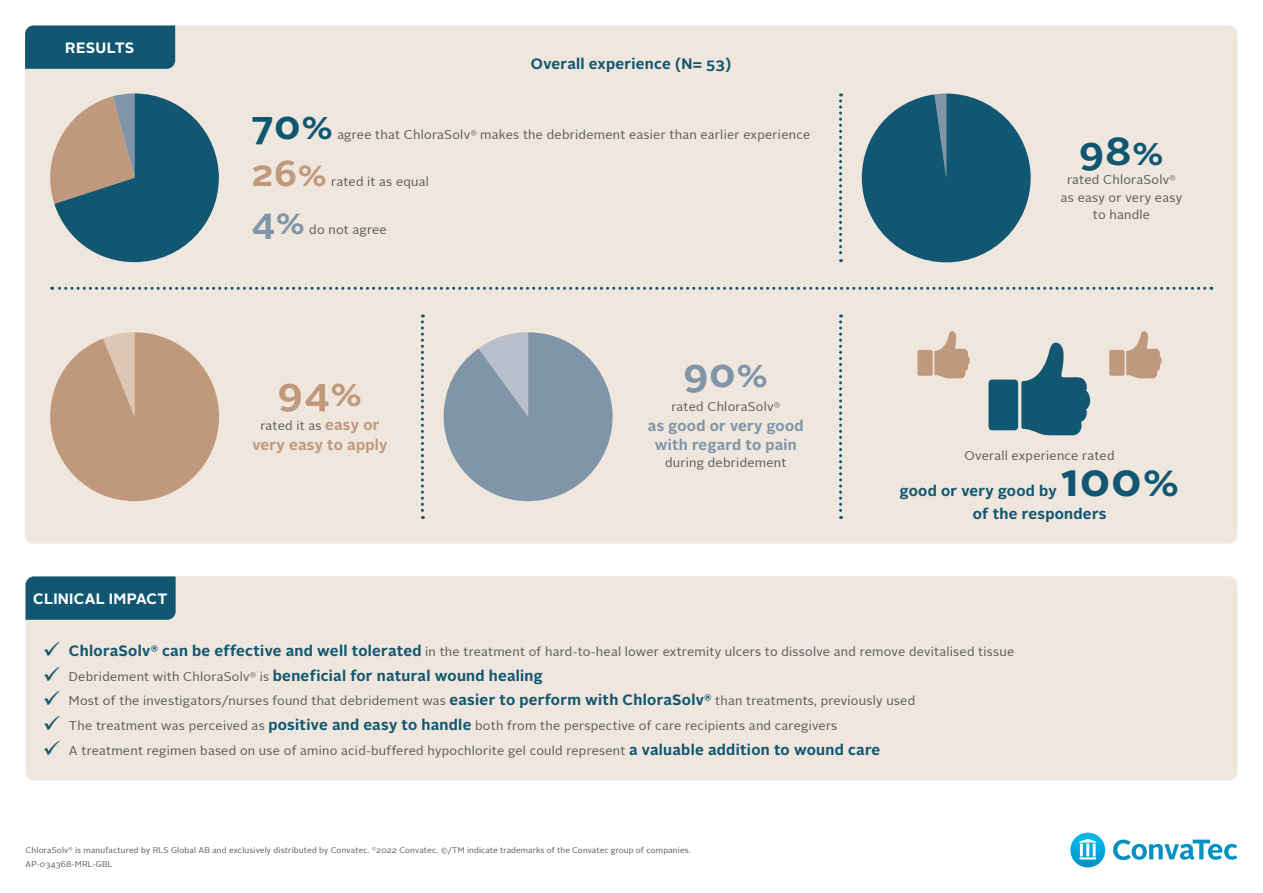
<style>
.page{position:relative;width:1263px;height:893px;background:#fff}
.page>*{position:absolute;margin:0;border:0;box-sizing:border-box;transform-origin:0 0}
.t1{font:700 45px "Alright Sans";color:#115771}
.t2{font:700 39px "Alright Sans";color:#115771}
.t3{font:700 39px "Alright Sans";color:#c0997d}
.t4{font:700 39px "Alright Sans";color:#8095a7}
.t5{font:700 36px "Alright Sans";color:#c0997d}
.t6{font:700 36px "Alright Sans";color:#8095a7}
.t7{font:700 15px "Alright Sans";letter-spacing:.02em;color:#115771}
.t8{font:700 15px/19.5px "Alright Sans";letter-spacing:.02em;color:#8095a7;text-align:center}
.t9{font:700 15px "Alright Sans";letter-spacing:.02em;color:#fff}
.t10{font:700 15px "Alright Sans";letter-spacing:.02em;color:#c0997d}
.t11{font:12.75px/17.2px "Alright Sans";letter-spacing:.02em;color:#57585a;text-align:center}
.t12{font:8.25px/14.1px "Alright Sans";letter-spacing:.02em;color:#57585a}
.s1{font-weight:700;font-size:15px;color:#c0997d}
.s2{color:#115771}
.s3{font-weight:700;font-size:15px;color:#115771}
.s4{font-weight:400;font-size:12.75px;color:#57585a}
</style>
<div class="page">
<div style="left:25px;top:26px;width:1212px;height:518px;background:#efe6dd;border-radius:9px"></div>
<div style="left:25px;top:26px;width:150px;height:43px;background:#115771"></div>
<svg style="left:50px;top:93px;width:169px;height:169px"></svg>
<svg style="left:52px;top:287px;width:1153px;height:3px"></svg>
<svg style="left:839px;top:93px;width:3px;height:169px"></svg>
<svg style="left:421px;top:314px;width:3px;height:205px"></svg>
<svg style="left:839px;top:314px;width:3px;height:205px"></svg>
<svg style="left:1021px;top:342px;width:70px;height:93px"></svg>
<div style="left:988px;top:380px;width:30px;height:50px;background:#115771;border-radius:4px"></div>
<svg style="left:934px;top:331px;width:36px;height:47px"></svg>
<div style="left:917px;top:350px;width:16px;height:26px;background:#c0997d;border-radius:2px"></div>
<svg style="left:1126px;top:331px;width:36px;height:47px"></svg>
<div style="left:1109px;top:350px;width:15px;height:26px;background:#c0997d;border-radius:2px"></div>
<div style="left:26px;top:576px;width:1211px;height:204px;background:#efe6dd;border-radius:9px"></div>
<div style="left:26px;top:576px;width:150px;height:44px;background:#115771"></div>
<svg style="left:1070px;top:833px;width:35px;height:34px"></svg>
<svg style="left:1113px;top:840px;width:124px;height:20px"></svg>
<svg style="left:862px;top:94px;width:169px;height:168px"></svg>
<svg style="left:50px;top:332px;width:169px;height:169px"></svg>
<svg style="left:444px;top:332px;width:168px;height:169px"></svg>
<p class="t9" style="left:65px;top:37px;width:71px">RESULTS</p>
<p class="t7" style="left:531px;top:53px;width:202px">Overall experience (N= 53)</p>
<h2 class="t2" style="left:251px;top:98px;width:83px">70%</h2>
<p class="t11" style="left:337px;top:126px;width:474px">agree that ChloraSolv<sup>®</sup> makes the debridement easier than earlier experience</p>
<h3 class="t5" style="left:251px;top:149px;width:77px">26%</h3>
<p class="t11" style="left:331px;top:173px;width:99px">rated it as equal</p>
<h3 class="t6" style="left:251px;top:196px;width:55px">4%</h3>
<p class="t11" style="left:309px;top:221px;width:79px">do not agree</p>
<h2 class="t3" style="left:278px;top:365px;width:86px">94%</h2>
<p class="t11" style="left:260px;top:417px;width:121px">rated it as <span class="s1">easy or</span></p>
<p class="t10" style="left:252px;top:434px;width:137px">very easy to apply</p>
<h2 class="t4" style="left:683px;top:346px;width:86px">90%</h2>
<p class="t11" style="left:671px;top:398px;width:110px">rated ChloraSolv<sup>®</sup></p>
<p class="t8" style="left:648px;top:416px;width:157px">as good or very good with regard to pain</p>
<p class="t11" style="left:665px;top:455px;width:123px">during debridement</p>
<h2 class="t2" style="left:1079px;top:124px;width:86px">98%</h2>
<p class="t11" style="left:1061px;top:172px;width:123px">rated ChloraSolv<sup>® </sup>as easy or very easy to handle</p>
<p class="t11" style="left:965px;top:447px;width:151px">Overall experience rated</p>
<p class="t7" style="left:900px;top:481px;width:159px">good or very good by</p>
<h1 class="t1" style="left:1061px;top:449px;width:120px">100%</h1>
<p class="t7" style="left:973px;top:503px;width:135px">of the responders</p>
<p class="t9" style="left:33px;top:588px;width:136px">CLINICAL IMPACT</p>
<p class="t11" style="left:43px;top:643px;width:973px"><span class="s2">✓</span> <span class="s3">ChloraSolv</span><sup>®</sup> <span class="s3">can be effective and well tolerated</span> in the treatment of hard-to-heal lower extremity ulcers to dissolve and remove devitalised tissue</p>
<p class="t7" style="left:43px;top:665px;width:502px">✓ <span class="s4">Debridement with ChloraSolv</span><sup>®</sup> <span class="s4">is</span> beneficial for natural wound healing</p>
<p class="t11" style="left:43px;top:692px;width:874px"><span class="s2">✓</span> Most of the investigators/nurses found that debridement was <span class="s3">easier to perform with ChloraSolv</span><sup>®</sup> than treatments, previously used</p>
<p class="t11" style="left:43px;top:717px;width:796px"><span class="s2">✓</span> The treatment was perceived as <span class="s3">positive and easy to handle</span> both from the perspective of care recipients and caregivers</p>
<p class="t11" style="left:43px;top:742px;width:839px"><span class="s2">✓</span> A treatment regimen based on use of amino acid-buffered hypochlorite gel could represent <span class="s3">a valuable addition to wound care</span></p>
<p class="t12" style="left:26px;top:843px;width:667px">ChloraSolv<sup>®</sup> is manufactured by RLS Global AB and exclusively distributed by Convatec. <sup>©</sup>2022 Convatec. ©/TM indicate trademarks of the Convatec group of companies.<br>AP-034368-MRL-GBL</p>
</div>
